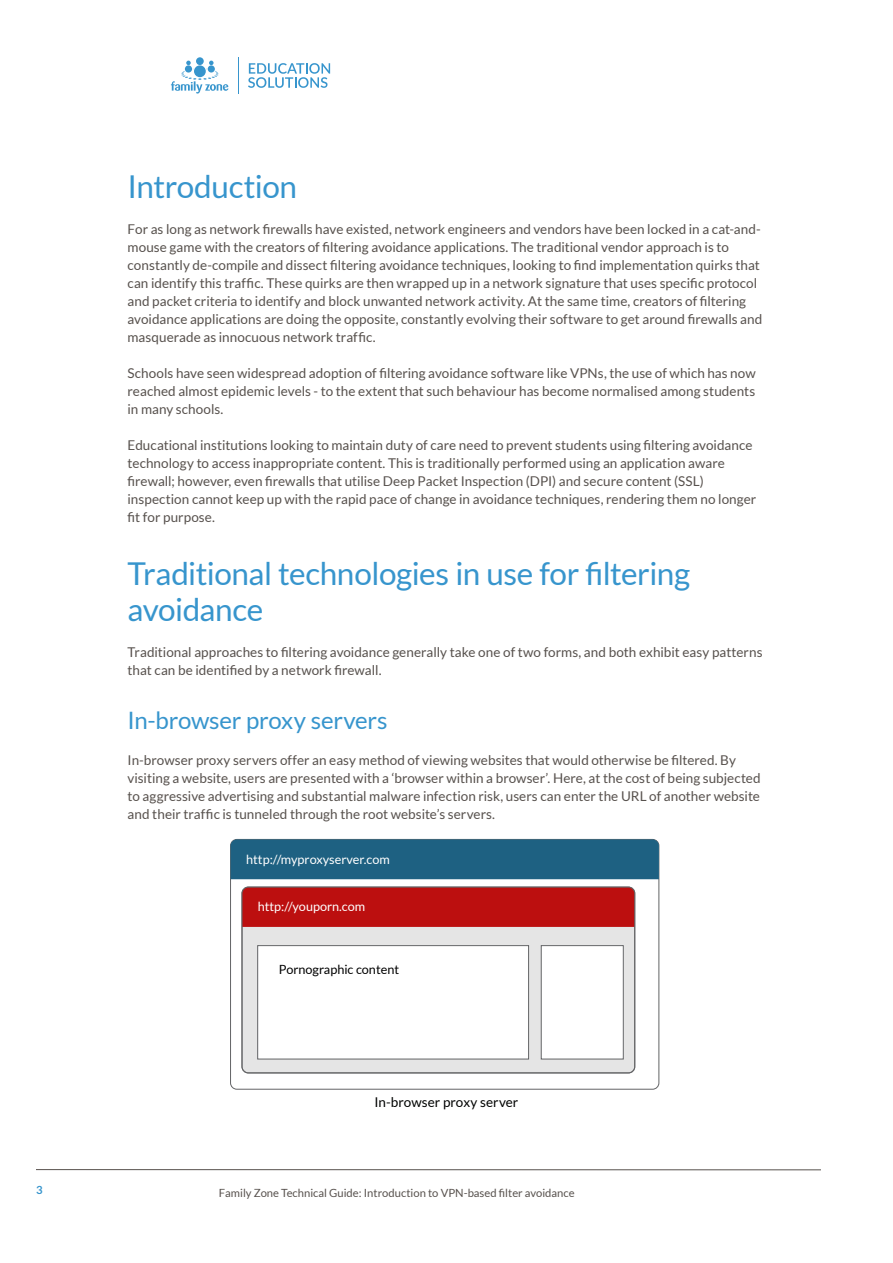
<style>
.page{position:relative;width:893px;height:1263px;background:#fff}
.page>*{position:absolute;margin:0;border:0;box-sizing:border-box;transform-origin:0 0}
.t1{font:31.5px/36px "Lato";letter-spacing:-.015em;color:#3795cd}
.t2{font:24px "Lato";letter-spacing:-.01em;color:#3795cd}
.t3{font:13.5px/18px "Lato";color:#57514d}
.t4{font:13.5px "Lato";letter-spacing:.005em;color:#010201}
.t5{font:12.6px "Lato";color:#fff}
.t6{font:12.6px "Lato";color:#000}
.t7{font:11.25px "Lato";color:#57514d}
.t8{font:700 11.25px "Lato";color:#3795cd}
</style>
<div class="page">
<svg style="left:171px;top:57px;width:57px;height:37px"></svg>
<svg style="left:248px;top:63px;width:82px;height:25px"></svg>
<hr style="left:238px;top:57px;width:1px;height:36px;background:#3795cd">
<div style="left:231px;top:839px;width:428px;height:40px;background:#1e6182"></div>
<div style="left:242px;top:887px;width:393px;height:186px;background:#e5e5e5;border-radius:6px"></div>
<div style="left:242px;top:887px;width:393px;height:40px;background:#bc0f0f"></div>
<div style="left:258px;top:945px;width:271px;height:114px;background:#fff"></div>
<div style="left:257px;top:945px;width:272px;height:114px;border:1px solid #636466"></div>
<div style="left:541px;top:945px;width:82px;height:114px;background:#fff"></div>
<div style="left:541px;top:945px;width:83px;height:114px;border:1px solid #636466"></div>
<div style="left:242px;top:887px;width:393px;height:186px;border:1px solid #636466;border-radius:6px"></div>
<hr style="left:36px;top:1169px;width:785px;height:1px;background:#57514d">
<h1 class="t1" style="left:128px;top:168px;width:171px">Introduction</h1>
<p class="t3" style="left:128px;top:220px;width:636px">For as long as network firewalls have existed, network engineers and vendors have been locked in a cat-and&shy;mouse game with the creators of filtering avoidance applications. The traditional vendor approach is to constantly de-compile and dissect filtering avoidance techniques, looking to find implementation quirks that can identify this traffic. These quirks are then wrapped up in a network signature that uses specific protocol and packet criteria to identify and block unwanted network activity. At the same time, creators of filtering avoidance applications are doing the opposite, constantly evolving their software to get around firewalls and masquerade as innocuous network traffic.</p>
<p class="t3" style="left:128px;top:364px;width:630px;text-align:justify">Schools have seen widespread adoption of filtering avoidance software like VPNs, the use of which has now reached almost epidemic levels - to the extent that such behaviour has become normalised among students in many schools.</p>
<p class="t3" style="left:128px;top:436px;width:630px">Educational institutions looking to maintain duty of care need to prevent students using filtering avoidance technology to access inappropriate content. This is traditionally performed using an application aware firewall; however, even firewalls that utilise Deep Packet Inspection (DPI) and secure content (SSL) inspection cannot keep up with the rapid pace of change in avoidance techniques, rendering them no longer fit for purpose.</p>
<h1 class="t1" style="left:128px;top:555px;width:564px">Traditional technologies in use for filtering avoidance</h1>
<p class="t3" style="left:128px;top:643px;width:636px">Traditional approaches to filtering avoidance generally take one of two forms, and both exhibit easy patterns that can be identified by a network firewall.</p>
<h2 class="t2" style="left:128px;top:707px;width:261px">In-browser proxy servers</h2>
<p class="t3" style="left:128px;top:751px;width:635px">In-browser proxy servers offer an easy method of viewing websites that would otherwise be filtered. By visiting a website, users are presented with a ‘browser within a browser’. Here, at the cost of being subjected to aggressive advertising and substantial malware infection risk, users can enter the URL of another website and their traffic is tunneled through the root website’s servers.</p>
<p class="t5" style="left:246px;top:852px;width:145px">http://myproxyserver .com</p>
<p class="t5" style="left:258px;top:900px;width:109px">http://youporn .com</p>
<p class="t6" style="left:279px;top:962px;width:122px">Pornographic content</p>
<p class="t4" style="left:375px;top:1095px;width:145px">In-browser proxy server</p>
<p class="t8" style="left:36px;top:1183px;width:8px">3</p>
<p class="t7" style="left:219px;top:1187px;width:357px">Family Zone Technical Guide: Introduction to VPN-based filter avoidance</p>
</div>
